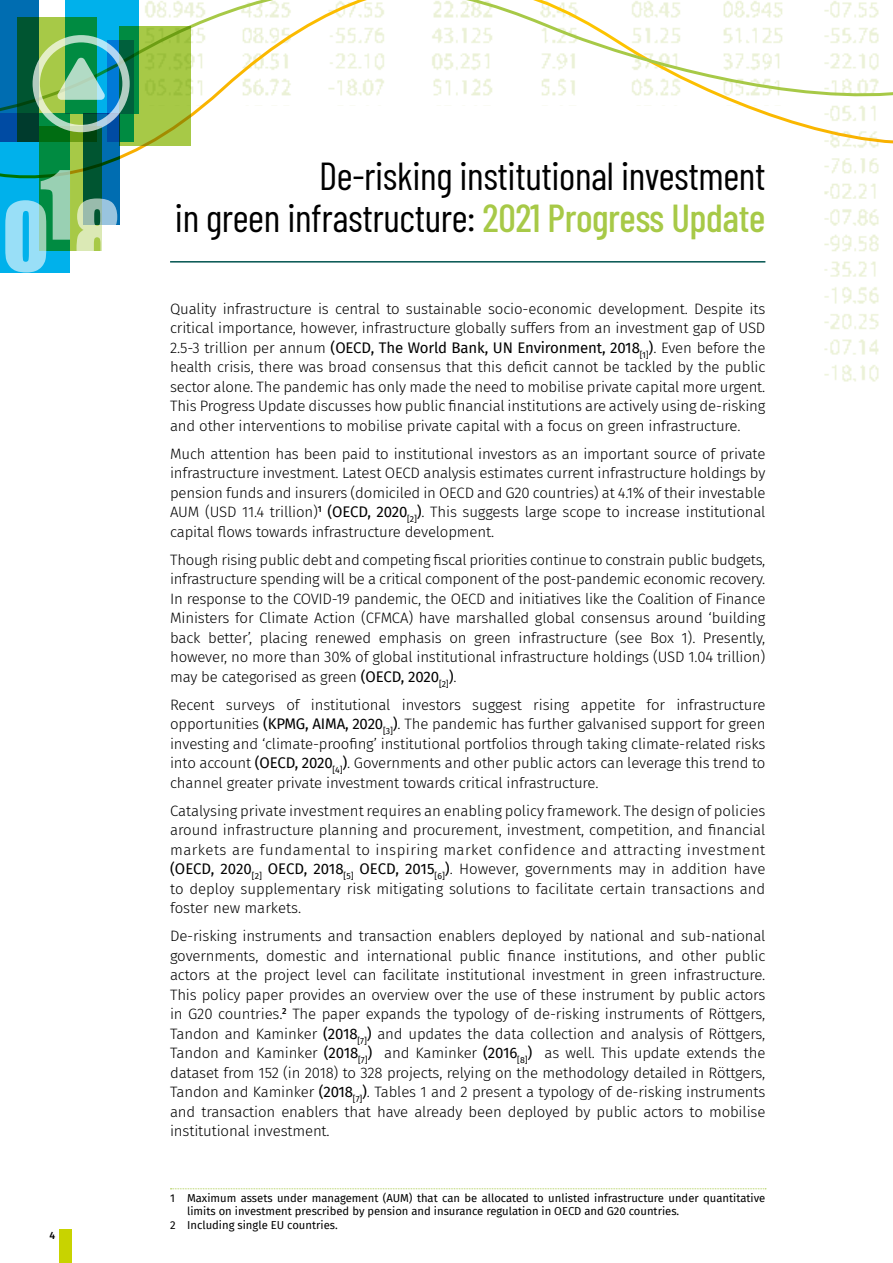
<style>
.page{position:relative;width:893px;height:1263px;background:#fff}
.page>*{position:absolute;margin:0;border:0;box-sizing:border-box;transform-origin:0 0}
.t1{font:39px/42px "Barlow Condensed";letter-spacing:-.01em;color:#000;text-align:right}
.t2{font:300 15px/19.5px "Fira Sans";letter-spacing:-.01em;color:#000;text-align:justify}
.t3{font:11.25px "Fira Sans";color:#000}
.t4{font:500 10.5px "Fira Sans";color:#000}
.s1{font-weight:500;color:#a7c947}
.s2{font-weight:400}
</style>
<div class="page">
<div style="left:60px;top:1229px;width:12px;height:34px;background:#c8d300"></div>
<img style="left:824px;top:287px;width:55px;height:95px">
<svg style="left:170px;top:1188px;width:596px;height:1px"></svg>
<svg style="left:70px;top:190px;width:809px;height:87px"></svg>
<svg style="left:120px;top:0;width:773px;height:190px"></svg>
<div style="left:39px;top:126px;width:62px;height:124px;background:#a7c947"></div>
<svg style="left:0;top:141px;width:70px;height:132px;background:#00a1ac"></svg>
<svg style="left:0;top:0;width:39px;height:141px;background:#0066ac"></svg>
<div style="left:65px;top:0;width:73px;height:114px;background:#00b1eb"></div>
<svg style="left:83px;top:132px;width:37px;height:93px;background:#005d6c"></svg>
<svg style="left:17px;top:17px;width:79px;height:124px;background:#186b30"></svg>
<svg style="left:120px;top:27px;width:71px;height:119px;background:#8cba41"></svg>
<svg style="left:77px;top:198px;width:41px;height:73px"></svg>
<div style="left:122px;top:255px;width:13px;height:14px;background:#fff"></div>
<svg style="left:5px;top:170px;width:65px;height:102px;background:#54c0c5"></svg>
<svg style="left:33px;top:35px;width:97px;height:97px;background:#5daa87"></svg>
<p class="t4" style="left:50px;top:1227px;width:7px">4</p>
<h1 class="t1" style="left:175px;top:152px;width:592px">De-risking institutional investment<br>in green infrastructure: <span class="s1">2021 Progress Update</span></h1>
<p class="t2" style="left:170px;top:298px;width:597px">Quality infrastructure is central to sustainable socio-economic development. Despite its critical importance, however, infrastructure globally suffers from an investment gap of USD 2.5-3 trillion per annum <span class="s2">(OECD, The World Bank, UN Environment, 2018</span><sub>[1]</sub><span class="s2">)</span>. Even before the health crisis, there was broad consensus that this deficit cannot be tackled by the public sector alone. The pandemic has only made the need to mobilise private capital more urgent.<br>This Progress Update discusses how public financial institutions are actively using de-risking and other interventions to mobilise private capital with a focus on green infrastructure.</p>
<p class="t2" style="left:170px;top:443px;width:597px">Much attention has been paid to institutional investors as an important source of private infrastructure investment. Latest OECD analysis estimates current infrastructure holdings by pension funds and insurers (domiciled in OECD and G20 countries) at 4.1% of their investable AUM (USD 11.4 trillion)<sup>1</sup> <span class="s2">(OECD, 2020</span><sub>[2]</sub><span class="s2">)</span>. This suggests large scope to increase institutional capital flows towards infrastructure development.</p>
<p class="t2" style="left:170px;top:549px;width:597px">Though rising public debt and competing fiscal priorities continue to constrain public budgets, infrastructure spending will be a critical component of the post-pandemic economic recovery.<br>In response to the COVID-19 pandemic, the OECD and initiatives like the Coalition of Finance Ministers for Climate Action (CFMCA) have marshalled global consensus around ‘building back better’, placing renewed emphasis on green infrastructure (see Box 1). Presently, however, no more than 30% of global institutional infrastructure holdings (USD 1.04 trillion) may be categorised as green <span class="s2">(OECD, 2020</span><sub>[2]</sub><span class="s2">)</span>.</p>
<p class="t2" style="left:170px;top:694px;width:597px">Recent surveys of institutional investors suggest rising appetite for infrastructure opportunities <span class="s2">(KPMG, AIMA, 2020</span><sub>[3]</sub><span class="s2">)</span>. The pandemic has further galvanised support for green investing and ‘climate-proofing’ institutional portfolios through taking climate-related risks into account <span class="s2">(OECD, 2020</span><sub>[4]</sub><span class="s2">)</span>. Governments and other public actors can leverage this trend to channel greater private investment towards critical infrastructure.</p>
<p class="t2" style="left:170px;top:800px;width:597px">Catalysing private investment requires an enabling policy framework. The design of policies around infrastructure planning and procurement, investment, competition, and financial markets are fundamental to inspiring market confidence and attracting investment <span class="s2">(OECD, 2020</span><sub>[2]</sub> <span class="s2">OECD, 2018</span><sub>[5]</sub> <span class="s2">OECD, 2015</span><sub>[6]</sub><span class="s2">)</span>. However, governments may in addition have to deploy supplementary risk mitigating solutions to facilitate certain transactions and foster new markets.</p>
<p class="t2" style="left:170px;top:926px;width:597px">De-risking instruments and transaction enablers deployed by national and sub-national governments, domestic and international public finance institutions, and other public actors at the project level can facilitate institutional investment in green infrastructure.<br>This policy paper provides an overview over the use of these instrument by public actors in G20 countries.<sup>2</sup> The paper expands the typology of de-risking instruments of Röttgers, Tandon and Kaminker <span class="s2">(2018</span><sub>[7]</sub><span class="s2">)</span> and updates the data collection and analysis of Röttgers, Tandon and Kaminker <span class="s2">(2018</span><sub>[7]</sub><span class="s2">)</span> and Kaminker <span class="s2">(2016</span><sub>[8]</sub><span class="s2">)</span> as well. This update extends the dataset from 152 (in 2018) to 328 projects, relying on the methodology detailed in Röttgers, Tandon and Kaminker <span class="s2">(2018</span><sub>[7]</sub><span class="s2">)</span>. Tables 1 and 2 present a typology of de-risking instruments and transaction enablers that have already been deployed by public actors to mobilise institutional investment.</p>
<p class="t3" style="left:170px;top:1189px;width:597px">1 Maximum assets under management (AUM) that can be allocated to unlisted infrastructure under quantitative</p>
<p class="t3" style="left:187px;top:1203px;width:494px">limits on investment prescribed by pension and insurance regulation in OECD and G20 countries.</p>
<p class="t3" style="left:170px;top:1216px;width:169px">2 Including single EU countries.</p>
</div>
